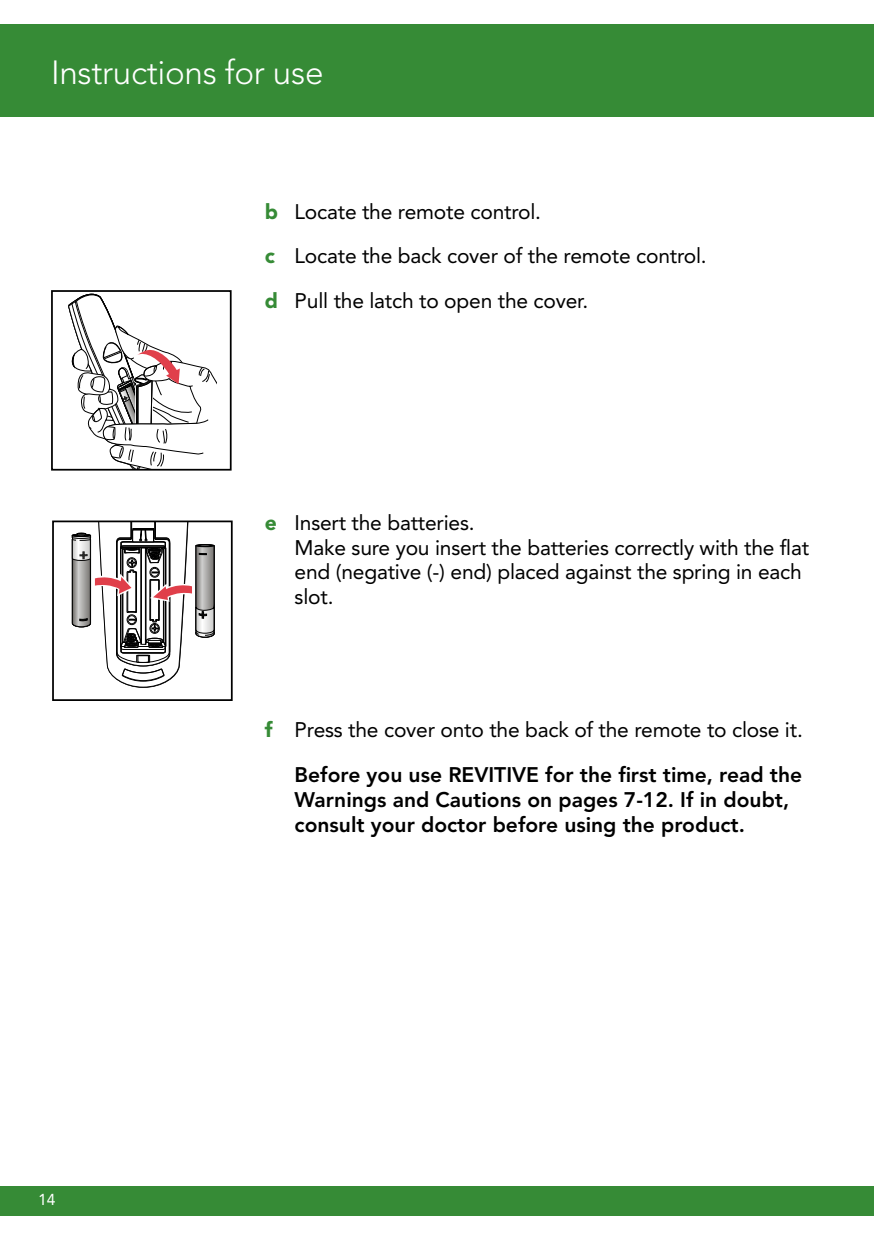
<style>
.page{position:relative;width:874px;height:1241px;background:#fff}
.page>*{position:absolute;margin:0;border:0;box-sizing:border-box;transform-origin:0 0}
.t1{font:300 33.25px "Avenir LT";letter-spacing:-.01em;color:#fff}
.t2{font:21px/24.5px "Avenir LT";letter-spacing:-.01em;color:#000}
.t3{font:800 21px/25.2px "Avenir LT";color:#000}
.t4{font:15.75px "Avenir LT";color:#fff}
.s1{font-weight:900;color:#368b36}
.s2{font-weight:800}
</style>
<div class="page">
<div style="left:0;top:1186px;width:873px;height:29px;background:#368b36"></div>
<div style="left:0;top:25px;width:873px;height:92px;background:#368b36"></div>
<svg style="left:72px;top:523px;width:143px;height:165px"></svg>
<div style="left:52px;top:520px;width:180px;height:181px;border:2px solid #000"></div>
<svg style="left:68px;top:293px;width:148px;height:174px"></svg>
<div style="left:51px;top:290px;width:180px;height:180px;border:2px solid #000"></div>
<h1 class="t1" style="left:51px;top:53px;width:274px">Instructions for use</h1>
<p class="t2" style="left:265px;top:189px;width:443px;line-height:44.6px"><span class="s1">b</span> Locate the remote control.<br><span class="s1">c</span> Locate the back cover of the remote control. <span class="s1">d</span> Pull the latch to open the cover.</p>
<p class="t2" style="left:294px;top:510px;width:515px;text-indent:-30px"><span class="s1">e</span> Insert the batteries.<br>Make sure you insert the batteries correctly with the flat end (negative (-) end) placed against the spring in each slot.</p>
<p class="t4" style="left:38px;top:1189px;width:19px">14</p>
<p class="t2" style="left:265px;top:707px;width:539px;line-height:45px;text-align:right"><span class="s1">f</span> Press the cover onto the back of the remote to close it.<br><span class="s2">Before you use REVITIVE for the first time, read the</span></p>
<p class="t3" style="left:294px;top:787px;width:496px">Warnings and Cautions on pages 7-12. If in doubt, consult your doctor before using the product.</p>
</div>
